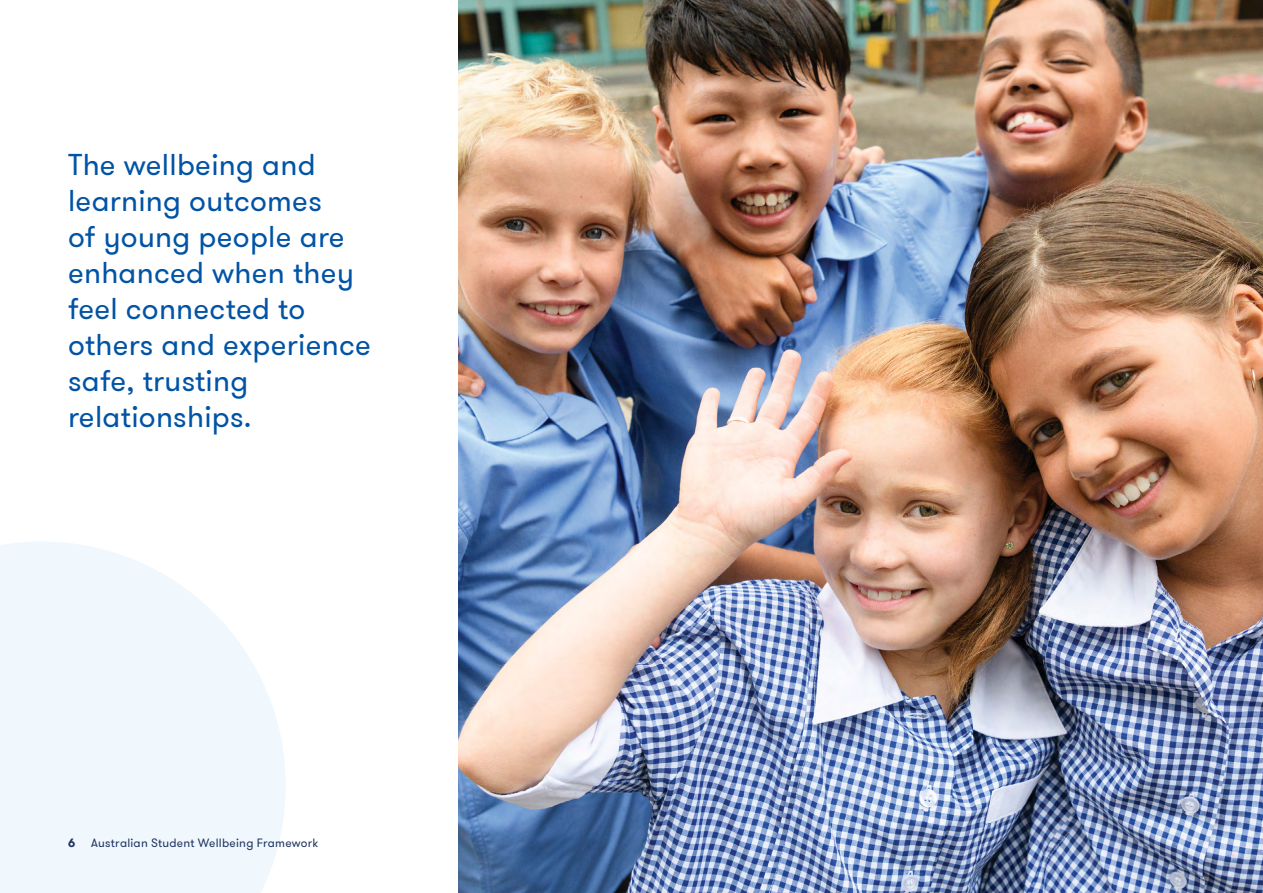
<style>
.page{position:relative;width:1263px;height:893px;background:#fff}
.page>*{position:absolute;margin:0;border:0;box-sizing:border-box;transform-origin:0 0}
.t1{font:30px/36px "GT Walsheim Pro";letter-spacing:.01em;color:#0053a5}
.t2{font:12px "GT Walsheim Pro";letter-spacing:.02em;color:#1e3461}
.t3{font:700 12px "GT Walsheim Pro";color:#1e3461}
</style>
<div class="page">
<img style="left:458px;top:0;width:805px;height:893px">
<svg style="left:0;top:542px;width:286px;height:351px;fill:#f1f8fd"></svg>
<p class="t1" style="left:68px;top:148px;width:304px">The wellbeing and learning outcomes<br>of young people are enhanced when they feel connected to others and experience safe, trusting relationships.</p>
<p class="t3" style="left:68px;top:835px;width:9px">6</p>
<p class="t2" style="left:91px;top:835px;width:229px">Australian Student Wellbeing Framework</p>
</div>
